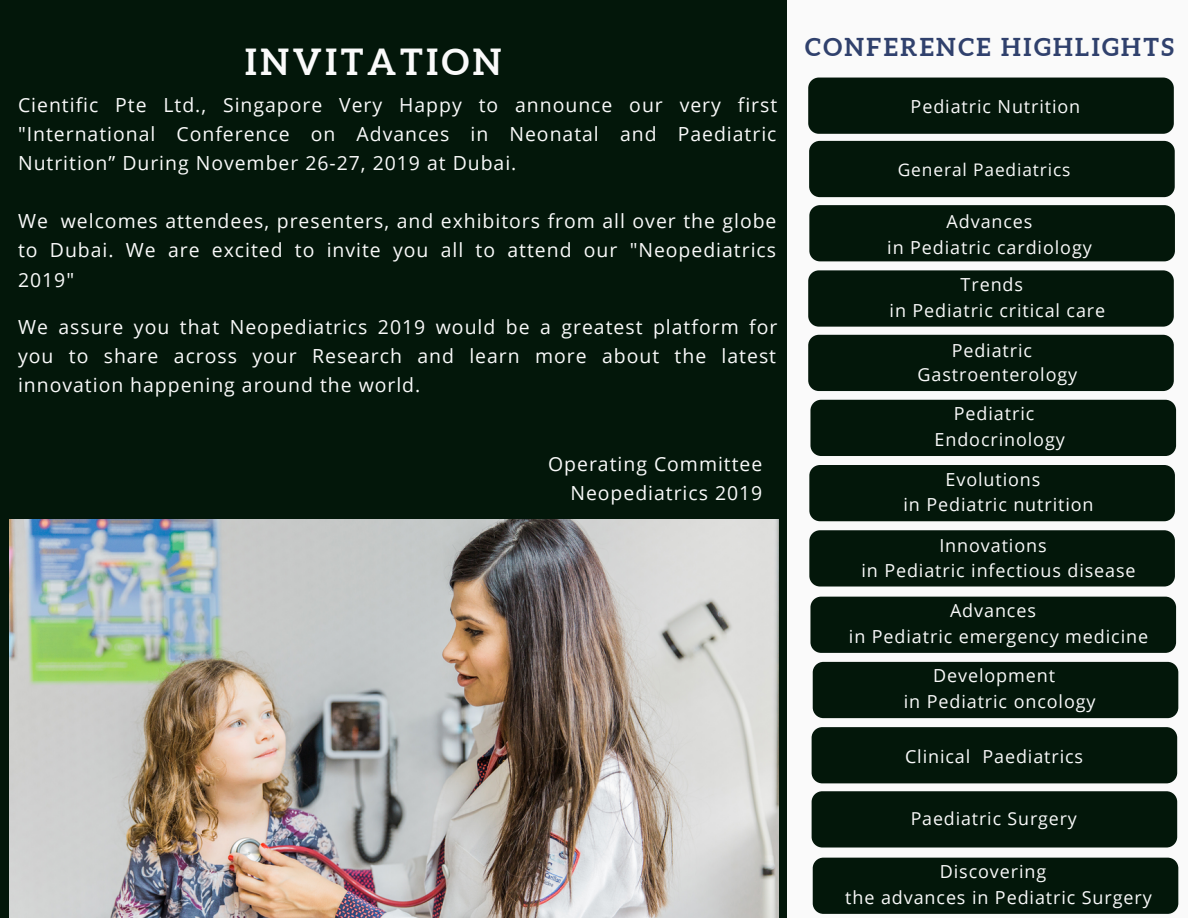
<style>
.page{position:relative;width:1188px;height:918px;background:#03170a}
.page>*{position:absolute;margin:0;border:0;box-sizing:border-box;transform-origin:0 0}
.t1{font:700 36px "Aleo";letter-spacing:.1em;color:#fafafa}
.t2{font:700 24.6px "Aleo";letter-spacing:.1em;color:#30416d}
.t3{font:19.5px/29.1px "Open Sans";letter-spacing:.05em;color:#fafafa;text-align:justify}
.t4{font:18px/25.7px "Open Sans";letter-spacing:.05em;color:#fafafa}
.t5{font:17.85px "Open Sans";letter-spacing:.05em;color:#fafafa}
.t6{font:17.4px "Open Sans";letter-spacing:.05em;color:#fafafa}
</style>
<div class="page">
<div style="left:788px;top:0;width:400px;height:918px;background:#fafafa"></div>
<div style="left:808px;top:78px;width:366px;height:56px;background:#03170a;border-radius:11px"></div>
<div style="left:809px;top:141px;width:366px;height:56px;background:#03170a;border-radius:11px"></div>
<div style="left:808px;top:270px;width:366px;height:57px;background:#03170a;border-radius:11px"></div>
<div style="left:809px;top:205px;width:366px;height:56px;background:#03170a;border-radius:11px"></div>
<div style="left:808px;top:335px;width:366px;height:56px;background:#03170a;border-radius:11px"></div>
<div style="left:810px;top:400px;width:366px;height:56px;background:#03170a;border-radius:11px"></div>
<div style="left:809px;top:465px;width:366px;height:56px;background:#03170a;border-radius:11px"></div>
<div style="left:809px;top:530px;width:366px;height:57px;background:#03170a;border-radius:11px"></div>
<div style="left:810px;top:597px;width:366px;height:56px;background:#03170a;border-radius:11px"></div>
<div style="left:813px;top:662px;width:365px;height:56px;background:#03170a;border-radius:11px"></div>
<div style="left:812px;top:727px;width:365px;height:56px;background:#03170a;border-radius:11px"></div>
<div style="left:812px;top:791px;width:365px;height:57px;background:#03170a;border-radius:11px"></div>
<div style="left:813px;top:858px;width:365px;height:56px;background:#03170a;border-radius:11px"></div>
<img style="left:9px;top:519px;width:769px;height:399px">
<h1 class="t1" style="left:245px;top:41px;width:258px">INVITATION</h1>
<p class="t3" style="left:18px;top:90px;width:761px">Cientific Pte Ltd., Singapore Very Happy to announce our very first "International Conference on Advances in Neonatal and Paediatric Nutrition” During November 26-27, 2019 at Dubai.</p>
<p class="t3" style="left:18px;top:206px;width:760px">We welcomes attendees, presenters, and exhibitors from all over the globe to Dubai. We are excited to invite you all to attend our "Neopediatrics 2019"</p>
<p class="t3" style="left:18px;top:312px;width:761px">We assure you that Neopediatrics 2019 would be a greatest platform for you to share across your Research and learn more about the latest innovation happening around the world.</p>
<p class="t3" style="left:548px;top:448px;width:216px;text-align:right">Operating Committee<br>Neopediatrics 2019</p>
<p class="t2" style="left:805px;top:33px;width:370px">CONFERENCE HIGHLIGHTS</p>
<p class="t4" style="left:911px;top:93px;width:171px">Pediatric Nutrition</p>
<p class="t6" style="left:898px;top:158px;width:174px">General Paediatrics</p>
<p class="t4" style="left:887px;top:208px;width:206px;text-align:center">Advances<br>in Pediatric cardiology</p>
<p class="t4" style="left:890px;top:271px;width:217px;text-indent:71px">Trends<br>in Pediatric critical care</p>
<p class="t4" style="left:918px;top:338px;width:161px;line-height:23.9px;text-indent:34px">Pediatric<br>Gastroenterology</p>
<p class="t4" style="left:935px;top:400px;width:132px;text-indent:19px">Pediatric<br>Endocrinology</p>
<p class="t4" style="left:904px;top:466px;width:192px;text-indent:42px">Evolutions<br>in Pediatric nutrition</p>
<p class="t4" style="left:861px;top:532px;width:276px;text-indent:78px">Innovations<br>in Pediatric infectious disease</p>
<p class="t4" style="left:849px;top:597px;width:301px;text-indent:101px">Advances<br>in Pediatric emergency medicine</p>
<p class="t4" style="left:904px;top:663px;width:193px;text-indent:29px">Development<br>in Pediatric oncology</p>
<p class="t4" style="left:905px;top:743px;width:180px">Clinical Paediatrics</p>
<p class="t5" style="left:911px;top:806px;width:168px">Paediatric Surgery</p>
<p class="t4" style="left:845px;top:858px;width:308px;text-indent:94px">Discovering<br>the advances in Pediatric Surgery</p>
</div>
